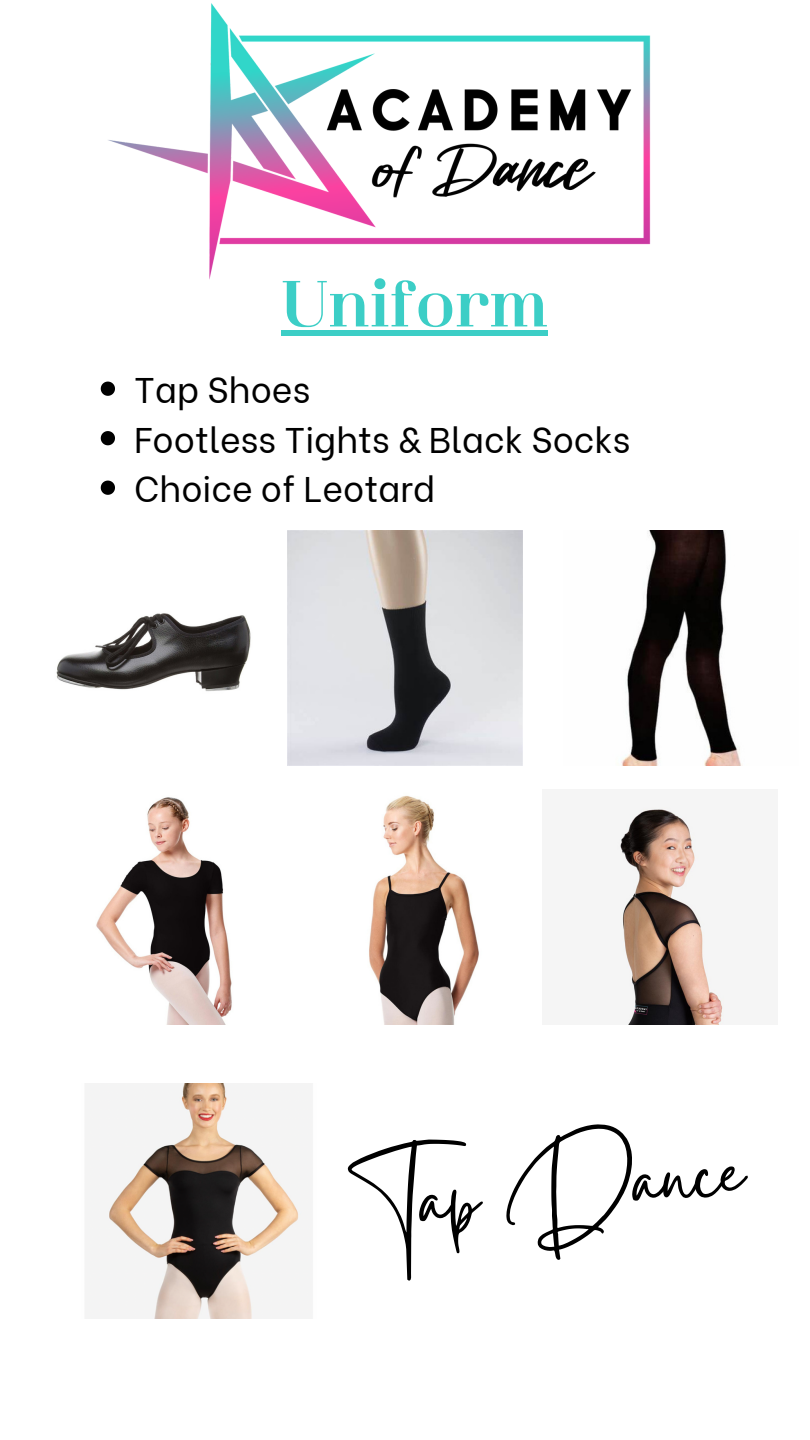
<style>
.page{position:relative;width:810px;height:1440px;background:#fff}
.page>*{position:absolute;margin:0;border:0;box-sizing:border-box;transform-origin:0 0}
.t1{font:107.3px "Gistesy";color:#000}
.t2{font:600 65px "Athachantr";color:#3ccec6}
.t3{font:35.6px/49.5px "Be Vietnam";color:#000}
</style>
<div class="page">
<img style="left:56px;top:613px;width:195px;height:78px">
<img style="left:287px;top:531px;width:236px;height:235px">
<img style="left:96px;top:797px;width:136px;height:228px">
<img style="left:617px;top:807px;width:108px;height:218px">
<img style="left:85px;top:1083px;width:228px;height:235px">
<img style="left:369px;top:795px;width:110px;height:230px">
<div style="left:281px;top:330px;width:267px;height:6px;background:#3ccec6"></div>
<svg style="left:101px;top:382px;width:14px;height:14px"></svg>
<svg style="left:101px;top:431px;width:14px;height:14px"></svg>
<svg style="left:101px;top:481px;width:14px;height:14px"></svg>
<img style="left:621px;top:531px;width:121px;height:235px">
<img style="left:108px;top:3px;width:543px;height:277px">
<h2 class="t2" style="left:281px;top:274px;width:268px">Uniform</h2>
<p class="t3" style="left:134px;top:362px;width:498px">Tap Shoes<br>Footless Tights &amp; Black Socks<br>Choice of Leotard</p>
<h1 class="t1" style="left:341px;top:1132px;width:399px;rotate:-5deg">Tap Dance</h1>
</div>
